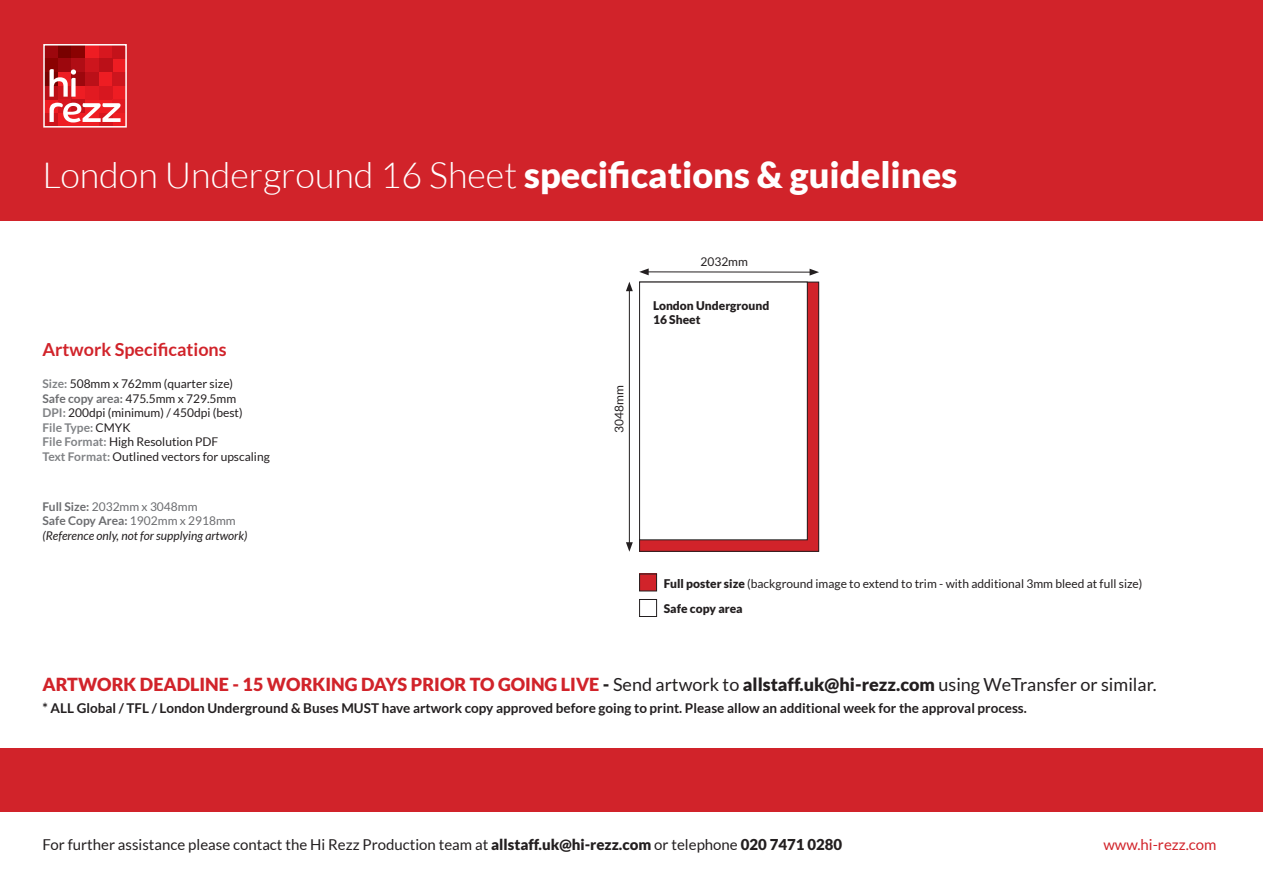
<style>
.page{position:relative;width:1263px;height:893px;background:#fff}
.page>*{position:absolute;margin:0;border:0;box-sizing:border-box;transform-origin:0 0}
.t1{font:900 36px "Lato";color:#fff}
.t2{font:900 18px "Lato";color:#d1232a}
.t3{font:700 18px "Lato";color:#d1232a}
.t4{font:15px "Lato";color:#231f20}
.t5{font:15px "Lato";color:#d1232a}
.t6{font:700 13.5px "Lato";color:#231f20}
.t7{font:12px "Lato";color:#231f20}
.t8{font:italic 12px "Lato";color:#231f20}
.t9{font:900 12px "Lato";color:#231f20}
.t10{font:700 12px "Lato";color:#6c6d70}
.t11{font:12px "Lato";color:#6c6d70}
.t12{font:700 12px "Lato";color:#808285}
.s1{font-weight:300}
.s2{font-weight:700;color:#808285}
.s3{font-weight:700;color:#6c6d70}
.s4{font-weight:400;color:#231f20}
.s5{font-weight:700}
.s6{font-weight:400}
.s7{font-weight:900}
.s8{color:#231f20}
</style>
<div class="page">
<div style="left:0;top:748px;width:1263px;height:64px;background:#d1232a"></div>
<div style="left:0;top:0;width:1263px;height:220px;background:#d1232a"></div>
<div style="left:44px;top:45px;width:82px;height:82px;background:#ee1d23"></div>
<div style="left:44px;top:45px;width:14px;height:13px;background:#9d070d"></div>
<div style="left:58px;top:45px;width:13px;height:13px;background:#790100"></div>
<div style="left:71px;top:45px;width:14px;height:13px;background:#8b0202"></div>
<div style="left:99px;top:45px;width:13px;height:13px;background:#d7171f"></div>
<div style="left:112px;top:45px;width:14px;height:13px;background:#c4121a"></div>
<div style="left:44px;top:58px;width:14px;height:14px;background:#8b0202"></div>
<div style="left:58px;top:58px;width:13px;height:14px;background:#9d070d"></div>
<div style="left:71px;top:58px;width:14px;height:14px;background:#b00d15"></div>
<div style="left:85px;top:58px;width:14px;height:14px;background:#cd151d"></div>
<div style="left:99px;top:58px;width:13px;height:14px;background:#bb1018"></div>
<svg style="left:46px;top:72px;width:4px;height:14px"></svg>
<svg style="left:46px;top:86px;width:4px;height:13px"></svg>
<div style="left:44px;top:113px;width:14px;height:14px;background:#cd151d"></div>
<div style="left:112px;top:72px;width:14px;height:14px;background:#cd151d"></div>
<div style="left:99px;top:113px;width:13px;height:14px;background:#d7171f"></div>
<div style="left:112px;top:99px;width:14px;height:14px;background:#e21a21"></div>
<svg style="left:50px;top:69px;width:71px;height:53px"></svg>
<div style="left:43px;top:44px;width:84px;height:84px;border:2px solid #fff"></div>
<div style="left:639px;top:282px;width:180px;height:269px;background:#d1232a"></div>
<div style="left:639px;top:282px;width:168px;height:258px;background:#fff"></div>
<div style="left:639px;top:282px;width:169px;height:258px;border:1px solid #231f20"></div>
<hr style="left:646px;top:271px;width:166px;height:1px;background:#231f20">
<svg style="left:639px;top:268px;width:10px;height:7px"></svg>
<svg style="left:809px;top:269px;width:10px;height:7px"></svg>
<hr style="left:629px;top:289px;width:1px;height:256px;background:#231f20">
<svg style="left:626px;top:542px;width:7px;height:10px"></svg>
<svg style="left:626px;top:282px;width:7px;height:9px"></svg>
<div style="left:639px;top:574px;width:18px;height:17px;background:#d1232a"></div>
<div style="left:639px;top:574px;width:18px;height:17px;border:1px solid #231f20"></div>
<div style="left:639px;top:599px;width:18px;height:18px;border:1px solid #231f20"></div>
<p class="t1" style="left:43px;top:154px;width:916px"><span class="s1">London Underground 16 Sheet</span> specifications &amp; guidelines</p>
<p class="t7" style="left:700px;top:255px;width:49px">2032mm</p>
<p class="t3" style="left:43px;top:339px;width:186px">Artwork Specifications</p>
<p class="t7" style="left:43px;top:377px;width:192px"><span class="s2">Size:</span> 508mm x 762mm (quarter size)</p>
<p class="t7" style="left:43px;top:392px;width:195px"><span class="s3">Safe copy area:</span> 475.5mm x 729.5mm</p>
<p class="t7" style="left:43px;top:406px;width:202px"><span class="s2">DPI:</span> 200dpi (minimum) / 450dpi (best)</p>
<p class="t12" style="left:43px;top:420px;width:90px">File Type: <span class="s4">CMYK</span></p>
<p class="t7" style="left:43px;top:435px;width:177px"><span class="s2">File Format:</span> High Resolution PDF</p>
<p class="t7" style="left:43px;top:449px;width:229px"><span class="s2">Text Format:</span> Outlined vectors for upscaling</p>
<p class="t11" style="left:43px;top:500px;width:157px"><span class="s5">Full Size:</span> 2032mm x 3048mm</p>
<p class="t10" style="left:43px;top:514px;width:195px">Safe Copy Area: <span class="s6">1902mm x 2918mm</span></p>
<p class="t8" style="left:43px;top:529px;width:207px">(Reference only, not for supplying artwork)</p>
<p class="t7" style="left:612px;top:433px;width:49px;rotate:-90deg">3048mm</p>
<p class="t9" style="left:653px;top:298px;width:118px">London Underground</p>
<p class="t9" style="left:653px;top:313px;width:49px">16 Sheet</p>
<p class="t7" style="left:664px;top:577px;width:480px"><span class="s7">Full poster size</span> (background image to extend to trim - with additional 3mm bleed at full size)</p>
<p class="t9" style="left:664px;top:601px;width:81px">Safe copy area</p>
<p class="t2" style="left:43px;top:674px;width:1115px">ARTWORK DEADLINE - 15 WORKING DAYS PRIOR TO GOING LIVE <span class="s8">-</span> <span class="s4">Send artwork to</span> <span class="s8">allstaff.uk@hi-rezz.com</span> <span class="s4">using WeTransfer or similar.</span></p>
<p class="t6" style="left:43px;top:701px;width:986px">* ALL Global / TFL / London Underground &amp; Buses MUST have artwork copy approved before going to print. Please allow an additional week for the approval process.</p>
<p class="t4" style="left:43px;top:836px;width:801px">For further assistance please contact the Hi Rezz Production team at <span class="s7">allstaff.uk@hi-rezz.com</span> or telephone <span class="s7">020 7471 0280</span></p>
<p class="t5" style="left:1103px;top:836px;width:115px">www.hi-rezz.com</p>
</div>
